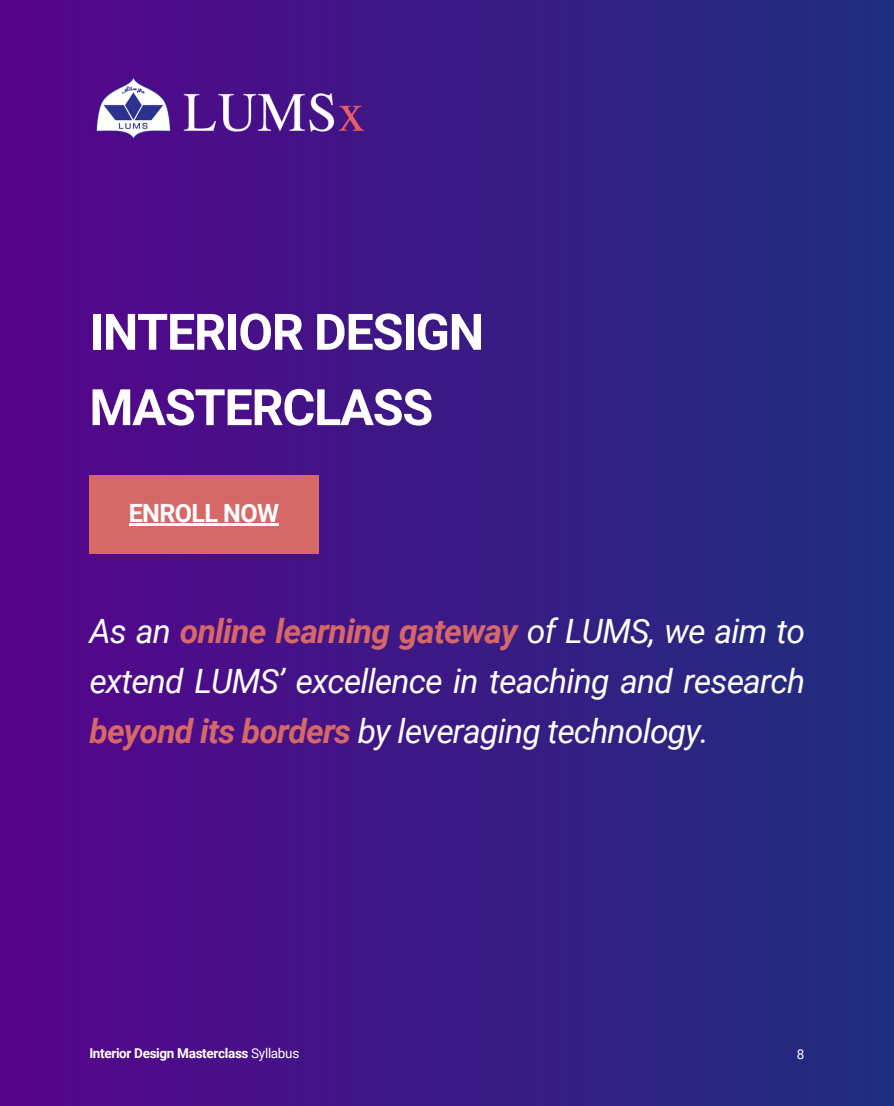
<style>
.page{position:relative;width:894px;height:1106px;background:#fff}
.page>*{position:absolute;margin:0;border:0;box-sizing:border-box;transform-origin:0 0}
.t1{font:700 50.25px/75.3px "Roboto";letter-spacing:-.025em;color:#fefefe}
.t2{font:italic 33.6px/50.2px "Roboto";letter-spacing:-.025em;color:#fefefe;text-align:justify}
.t3{font:700 25.2px "Roboto";letter-spacing:-.025em;color:#fefefe}
.t4{font:700 13.5px "Roboto";letter-spacing:-.025em;color:#fff}
.t5{font:13.5px "Roboto";color:#fff}
.s1{font-weight:700;color:#d66868}
.s2{font-weight:400}
</style>
<div class="page">
<div style="left:0;top:0;width:893px;height:1106px;background:linear-gradient(to right,#57048b,#1f2e7f)"></div>
<div style="left:89px;top:475px;width:229px;height:79px;background:#d66868"></div>
<hr style="left:129px;top:524px;width:149px;height:2px;background:#fefefe">
<img style="left:89px;top:72px;width:282px;height:73px">
<h1 class="t1" style="left:89px;top:295px;width:396px">INTERIOR DESIGN<br>MASTERCLASS</h1>
<p class="t3" style="left:129px;top:498px;width:152px">ENROLL NOW</p>
<h3 class="t2" style="left:89px;top:606px;width:717px">As an <span class="s1">online learning gateway</span> of LUMS, we aim to extend LUMS’ excellence in teaching and research <span class="s1">beyond its borders</span> by leveraging technology.</h3>
<h2 class="t4" style="left:89px;top:1045px;width:211px">Interior Design Masterclass <span class="s2">Syllabus</span></h2>
<p class="t5" style="left:796px;top:1046px;width:9px">8</p>
</div>
